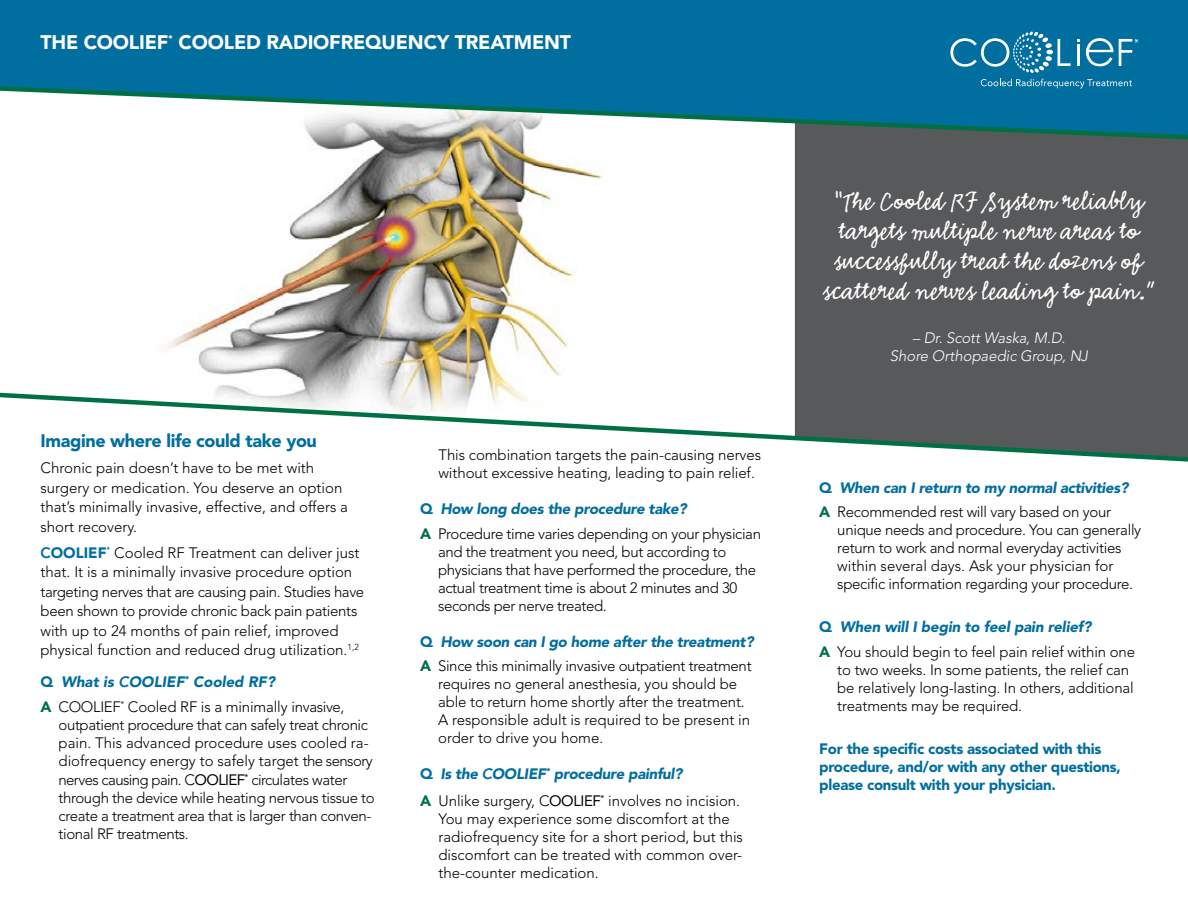
<style>
.page{position:relative;width:1188px;height:918px;background:#fff}
.page>*{position:absolute;margin:0;border:0;box-sizing:border-box;transform-origin:0 0}
.t1{font:28.5px/30px "Emmascript MVB Std";letter-spacing:-.005em;color:#fff;text-align:center}
.t2{font:900 19.5px "Avenir LT Std";letter-spacing:-.01em;color:#fff}
.t3{font:900 18px "Avenir LT Std";letter-spacing:-.02em;color:#006e9f}
.t4{font:300 15px/18px "Avenir LT Std";letter-spacing:-.01em;color:#000}
.t5{font:900 15px/18px "Avenir LT Std";letter-spacing:-.02em;color:#006e9f}
.t6{font:italic 900 15px/24.8px "Avenir LT Std";letter-spacing:-.02em;color:#006e9f}
.t7{font:italic 300 15px/18px "Avenir LT Std";letter-spacing:-.005em;color:#fff;text-align:center}
.s1{font-weight:800;color:#006e9f}
.s2{font-weight:900;color:#006e9f}
.s3{font-weight:900;font-style:italic;color:#006e9f}
.s4{font-weight:800;font-style:italic;color:#006e9f}
.s5{font-weight:900;color:#007044}
.s6{font-weight:400}
.s7{font-style:normal}
.s8{font-style:normal;color:#007044}
.s9{font-weight:300;font-style:normal;color:#000}
</style>
<div class="page">
<div style="left:795px;top:142px;width:393px;height:247px;background:#58595b"></div>
<img style="left:163px;top:142px;width:449px;height:247px">
<div style="left:0;top:0;width:1188px;height:83px;background:#006e9f"></div>
<svg style="left:0;top:83px;width:1188px;height:59px"></svg>
<svg style="left:0;top:389px;width:1188px;height:73px"></svg>
<hr style="left:1077px;top:44px;width:3px;height:22px;background:#fff">
<svg style="left:950px;top:32px;width:121px;height:41px;background:#2c87af"></svg>
<svg style="left:981px;top:79px;width:151px;height:9px"></svg>
<svg style="left:1086px;top:38px;width:52px;height:28px"></svg>
<h2 class="t2" style="left:40px;top:30px;width:532px">THE COOLIEF<sup>*</sup> COOLED RADIOFREQUENCY TREATMENT</h2>
<p class="t3" style="left:40px;top:430px;width:278px">Imagine where life could take you</p>
<p class="t4" style="left:40px;top:458px;width:309px;line-height:19.5px">Chronic pain doesn’t have to be met with surgery or medication. You deserve an option that’s minimally invasive, effective, and offers a short recovery.</p>
<p class="t4" style="left:40px;top:543px;width:325px;line-height:19.5px"><span class="s1">C</span><span class="s2">OOLIEF</span><sup>*</sup> Cooled RF Treatment can deliver just that. It is a minimally invasive procedure option targeting nerves that are causing pain. Studies have been shown to provide chronic back pain patients with up to 24 months of pain relief, improved physical function and reduced drug utilization.<sup>1,2</sup></p>
<p class="t4" style="left:40px;top:669px;width:306px;line-height:24.8px"><span class="s2">Q</span> <span class="s3">What is</span> <span class="s4">C</span><span class="s3">OOLIEF</span><sup>*</sup> <span class="s3">Cooled RF?<br></span><span class="s5">A</span> COOLIEF<sup>*</sup> Cooled RF is a minimally invasive,</p>
<p class="t4" style="left:59px;top:715px;width:316px">outpatient procedure that can safely treat chronic pain. This advanced procedure uses cooled ra&shy;diofrequency energy to safely target the sensory</p>
<p class="t4" style="left:59px;top:771px;width:318px">nerves causing pain. C<span class="s6">OOLIEF</span><sup>*</sup> circulates water through the device while heating nervous tissue to create a treatment area that is larger than conven&shy;tional RF treatments.</p>
<p class="t4" style="left:438px;top:446px;width:324px">This combination targets the pain-causing nerves without excessive heating, leading to pain relief.</p>
<p class="t4" style="left:420px;top:496px;width:342px;line-height:24.8px"><span class="s2">Q</span> <span class="s3">How long does the procedure take?<br></span><span class="s5">A</span> Procedure time varies depending on your physician</p>
<p class="t4" style="left:438px;top:542px;width:320px">and the treatment you need, but according to physicians that have performed the procedure, the actual treatment time is about 2 minutes and 30 seconds per nerve treated.</p>
<p class="t4" style="left:420px;top:629px;width:335px;line-height:24.8px"><span class="s2">Q</span> <span class="s3">How soon can I go home after the treatment?<br></span><span class="s5">A</span> Since this minimally invasive outpatient treatment</p>
<p class="t4" style="left:438px;top:675px;width:314px">requires no general anesthesia, you should be able to return home shortly after the treatment.<br>A responsible adult is required to be present in order to drive you home.</p>
<p class="t4" style="left:420px;top:761px;width:322px;line-height:26.2px"><span class="s2">Q</span> <span class="s3">Is the</span> <span class="s4">C</span><span class="s3">OOLIEF</span><sup>*</sup> <span class="s3">procedure painful?<br></span><span class="s5">A</span> Unlike surgery, C<span class="s6">OOLIEF</span><sup>*</sup> involves no incision.</p>
<p class="t4" style="left:438px;top:809px;width:306px">You may experience some discomfort at the radiofrequency site for a short period, but this discomfort can be treated with common over&shy;the-counter medication.</p>
<h1 class="t1" style="left:824px;top:187px;width:332px">“The Cooled RF System reliably targets multiple nerve areas to successfully treat the dozens of scattered nerves leading to pain.”</h1>
<p class="t7" style="left:890px;top:329px;width:200px">– Dr. Scott Waska, M.D.<br>Shore Orthopaedic Group, NJ</p>
<p class="t6" style="left:819px;top:475px;width:311px"><span class="s7">Q</span> When can I return to my normal activities?<br><span class="s8">A</span> <span class="s9">Recommended rest will vary based on your</span></p>
<p class="t4" style="left:837px;top:521px;width:305px">unique needs and procedure. You can generally return to work and normal everyday activities within several days. Ask your physician for specific information regarding your procedure.</p>
<p class="t4" style="left:819px;top:615px;width:317px;line-height:24.8px"><span class="s2">Q</span> <span class="s3">When will I begin to feel pain relief?<br></span><span class="s5">A</span> You should begin to feel pain relief within one</p>
<p class="t4" style="left:837px;top:661px;width:298px">to two weeks. In some patients, the relief can be relatively long-lasting. In others, additional treatments may be required.</p>
<p class="t5" style="left:819px;top:739px;width:303px">For the specific costs associated with this procedure, and/or with any other questions, please consult with your physician.</p>
</div>
